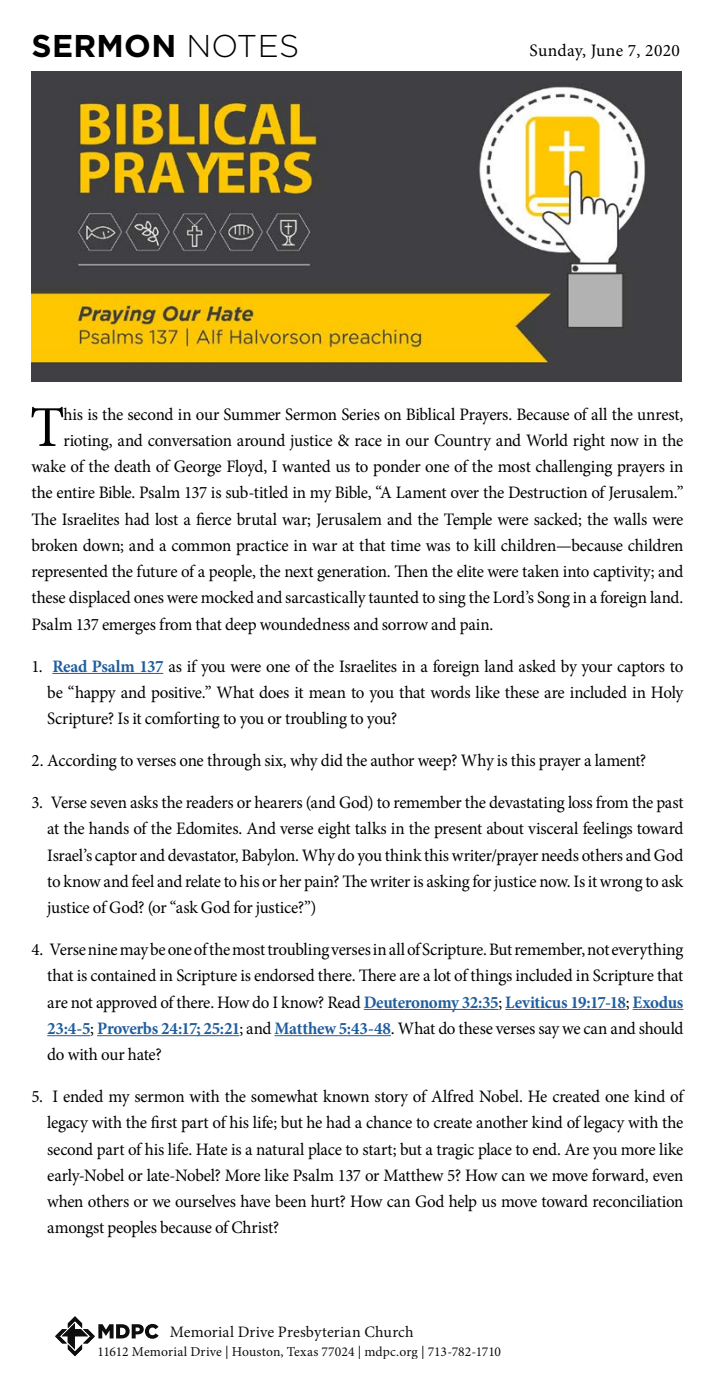
<style>
.page{position:relative;width:715px;height:1386px;background:#fff}
.page>*{position:absolute;margin:0;border:0;box-sizing:border-box;transform-origin:0 0}
.t1{font:57.93px "Minion Pro";color:#000}
.t2{font:700 31.5px "Gotham";letter-spacing:.01em;color:#000}
.t3{font:17.5px/26.2px "Minion Pro";letter-spacing:-.015em;color:#000;text-align:justify}
.t4{font:17.5px "Minion Pro";letter-spacing:.02em;color:#000}
.t5{font:15.92px "Minion Pro";letter-spacing:.01em;color:#000}
.t6{font:13.65px "Minion Pro";letter-spacing:.005em;color:#000}
.s1{font-weight:300}
.s2{font-weight:700;color:#215e9e}
</style>
<div class="page">
<svg style="left:55px;top:1316px;width:103px;height:40px"></svg>
<hr style="left:52px;top:673px;width:111px;height:1px;background:#215e9e">
<hr style="left:363px;top:1009px;width:135px;height:1px;background:#215e9e">
<hr style="left:505px;top:1009px;width:120px;height:1px;background:#215e9e">
<hr style="left:632px;top:1009px;width:51px;height:1px;background:#215e9e">
<hr style="left:47px;top:1035px;width:43px;height:1px;background:#215e9e">
<hr style="left:97px;top:1035px;width:142px;height:1px;background:#215e9e">
<hr style="left:274px;top:1035px;width:117px;height:1px;background:#215e9e">
<img style="left:32px;top:72px;width:649px;height:310px">
<h2 class="t2" style="left:32px;top:25px;width:269px">SERMON <span class="s1">NOTES</span></h2>
<p class="t4" style="left:529px;top:39px;width:152px">Sunday, June 7, 2020</p>
<h1 class="t1" style="left:30px;top:389px;width:36px">T</h1>
<p class="t3" style="left:63px;top:401px;width:621px">his is the second in our Summer Sermon Series on Biblical Prayers. Because of all the unrest,</p>
<p class="t3" style="left:63px;top:427px;width:621px">rioting, and conversation around justice &amp; race in our Country and World right now in the</p>
<p class="t3" style="left:31px;top:454px;width:653px">wake of the death of George Floyd, I wanted us to ponder one of the most challenging prayers in</p>
<p class="t3" style="left:31px;top:480px;width:653px">the entire Bible. Psalm 137 is sub-titled in my Bible, “A Lament over the Destruction of Jerusalem.”</p>
<p class="t3" style="left:31px;top:506px;width:653px">The Israelites had lost a fierce brutal war; Jerusalem and the Temple were sacked; the walls were</p>
<p class="t3" style="left:31px;top:532px;width:653px">broken down; and a common practice in war at that time was to kill children—because children</p>
<p class="t3" style="left:31px;top:559px;width:653px">represented the future of a people, the next generation. Then the elite were taken into captivity; and</p>
<p class="t3" style="left:31px;top:585px;width:653px">these displaced ones were mocked and sarcastically taunted to sing the Lord’s Song in a foreign land.</p>
<p class="t3" style="left:31px;top:611px;width:463px">Psalm 137 emerges from that deep woundedness and sorrow and pain.</p>
<p class="t3" style="left:47px;top:653px;width:637px;text-indent:-16px">1. <span class="s2">Read Psalm 137</span> as if you were one of the Israelites in a foreign land asked by your captors to be “happy and positive.” What does it mean to you that words like these are included in Holy Scripture? Is it comforting to you or troubling to you?</p>
<p class="t3" style="left:31px;top:748px;width:616px">2. According to verses one through six, why did the author weep? Why is this prayer a lament?</p>
<p class="t3" style="left:47px;top:790px;width:637px;text-indent:-16px">3. Verse seven asks the readers or hearers (and God) to remember the devastating loss from the past at the hands of the Edomites. And verse eight talks in the present about visceral feelings toward Israel’s captor and devastator, Babylon. Why do you think this writer/prayer needs others and God to know and feel and relate to his or her pain? The writer is asking for justice now. Is it wrong to ask justice of God? (or “ask God for justice?”)</p>
<p class="t3" style="left:47px;top:937px;width:637px;text-indent:-16px">4. Verse nine may be one of the most troubling verses in all of Scripture. But remember, not everything that is contained in Scripture is endorsed there. There are a lot of things included in Scripture that are not approved of there. How do I know? Read <span class="s2">Deuteronomy 32:35</span>; <span class="s2">Leviticus 19:17-18</span>; <span class="s2">Exodus 23:4-5</span>; <span class="s2">Proverbs 24:17; 25:21</span>; and <span class="s2">Matthew 5:43-48</span>. What do these verses say we can and should do with our hate?</p>
<p class="t3" style="left:47px;top:1084px;width:637px;text-indent:-16px">5. I ended my sermon with the somewhat known story of Alfred Nobel. He created one kind of legacy with the first part of his life; but he had a chance to create another kind of legacy with the second part of his life. Hate is a natural place to start; but a tragic place to end. Are you more like early-Nobel or late-Nobel? More like Psalm 137 or Matthew 5? How can we move forward, even when others or we ourselves have been hurt? How can God help us move toward reconciliation amongst peoples because of Christ?</p>
<p class="t5" style="left:170px;top:1321px;width:245px">Memorial Drive Presbyterian Church</p>
<p class="t6" style="left:97px;top:1342px;width:405px">11612 Memorial Drive | Houston, Texas 77024 | mdpc.org | 713-782-1710</p>
</div>
